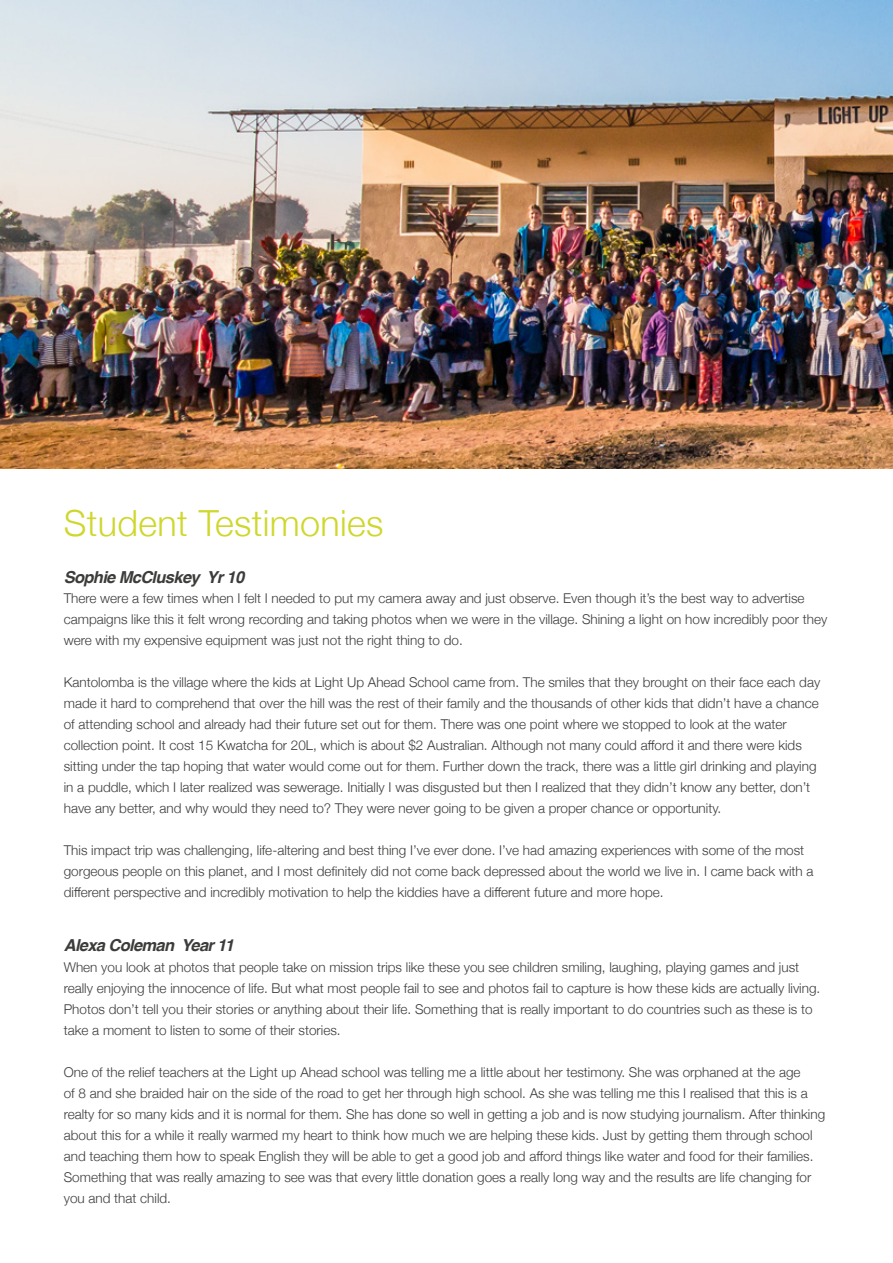
<style>
.page{position:relative;width:893px;height:1263px;background:#fff}
.page>*{position:absolute;margin:0;border:0;box-sizing:border-box;transform-origin:0 0}
.t1{font:300 36px "Helvetica Neue";letter-spacing:.01em;color:#cfd72d}
.t2{font:italic 700 16.5px "Helvetica";letter-spacing:-.04em;color:#3c3c3b}
.t3{font:300 13.5px/21px "Helvetica Neue";color:#3c3c3b}
</style>
<div class="page">
<img style="left:0;top:0;width:893px;height:468px">
<h1 class="t1" style="left:64px;top:494px;width:321px">Student Testimonies</h1>
<p class="t2" style="left:64px;top:563px;width:182px">Sophie McCluskey Yr 10</p>
<p class="t3" style="left:64px;top:587px;width:765px">There were a few times when I felt I needed to put my camera away and just observe. Even though it’s the best way to advertise campaigns like this it felt wrong recording and taking photos when we were in the village. Shining a light on how incredibly poor they were with my expensive equipment was just not the right thing to do.</p>
<p class="t3" style="left:64px;top:671px;width:758px">Kantolomba is the village where the kids at Light Up Ahead School came from. The smiles that they brought on their face each day made it hard to comprehend that over the hill was the rest of their family and the thousands of other kids that didn’t have a chance of attending school and already had their future set out for them. There was one point where we stopped to look at the water collection point. It cost 15 Kwatcha for 20L, which is about $2 Australian. Although not many could afford it and there were kids sitting under the tap hoping that water would come out for them. Further down the track, there was a little girl drinking and playing in a puddle, which I later realized was sewerage. Initially I was disgusted but then I realized that they didn’t know any better, don’t have any better, and why would they need to? They were never going to be given a proper chance or opportunity.</p>
<p class="t3" style="left:64px;top:839px;width:751px">This impact trip was challenging, life-altering and best thing I’ve ever done. I’ve had amazing experiences with some of the most gorgeous people on this planet, and I most definitely did not come back depressed about the world we live in. I came back with a different perspective and incredibly motivation to help the kiddies have a different future and more hope.</p>
<p class="t2" style="left:64px;top:932px;width:172px">Alexa Coleman Year 11</p>
<p class="t3" style="left:64px;top:956px;width:758px">When you look at photos that people take on mission trips like these you see children smiling, laughing, playing games and just really enjoying the innocence of life. But what most people fail to see and photos fail to capture is how these kids are actually living.<br>Photos don’t tell you their stories or anything about their life. Something that is really important to do countries such as these is to take a moment to listen to some of their stories.</p>
<p class="t3" style="left:64px;top:1061px;width:763px">One of the relief teachers at the Light up Ahead school was telling me a little about her testimony. She was orphaned at the age<br>of 8 and she braided hair on the side of the road to get her through high school. As she was telling me this I realised that this is a realty for so many kids and it is normal for them. She has done so well in getting a job and is now studying journalism. After thinking about this for a while it really warmed my heart to think how much we are helping these kids. Just by getting them through school and teaching them how to speak English they will be able to get a good job and afford things like water and food for their families.<br>Something that was really amazing to see was that every little donation goes a really long way and the results are life changing for you and that child.</p>
</div>
